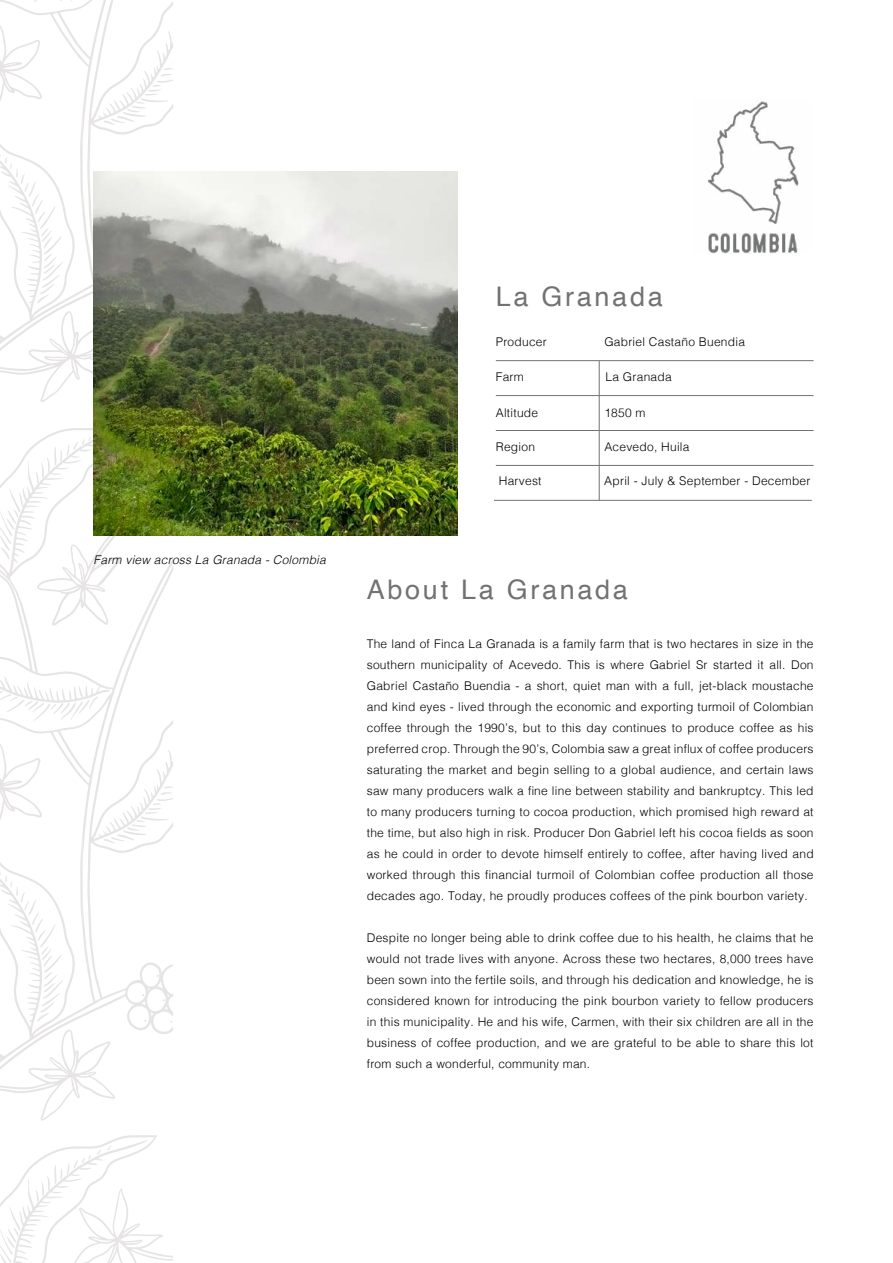
<style>
.page{position:relative;width:893px;height:1263px;background:#fff}
.page>*{position:absolute;margin:0;border:0;box-sizing:border-box;transform-origin:0 0}
.t1{font:27px "Helvetica";letter-spacing:.1em;color:#727273}
.t2{font:300 12px/21px "Helvetica";letter-spacing:.02em;color:#000;text-align:justify}
.t3{font:italic 300 12px "Helvetica";letter-spacing:.02em;color:#000}
</style>
<div class="page">
<svg style="left:0;top:0;width:173px;height:350px"></svg>
<svg style="left:0;top:350px;width:173px;height:913px"></svg>
<svg style="left:0;top:461px;width:61px;height:758px"></svg>
<svg style="left:0;top:740px;width:42px;height:93px"></svg>
<svg style="left:0;top:22px;width:42px;height:93px"></svg>
<svg style="left:104px;top:68px;width:69px;height:57px"></svg>
<svg style="left:104px;top:786px;width:69px;height:57px"></svg>
<svg style="left:0;top:691px;width:98px;height:30px"></svg>
<svg style="left:0;top:1206px;width:20px;height:57px"></svg>
<svg style="left:36px;top:1145px;width:137px;height:118px"></svg>
<svg style="left:0;top:489px;width:20px;height:71px"></svg>
<svg style="left:36px;top:427px;width:137px;height:199px"></svg>
<svg style="left:33px;top:0;width:17px;height:2px"></svg>
<svg style="left:60px;top:0;width:23px;height:2px"></svg>
<svg style="left:0;top:870px;width:63px;height:151px"></svg>
<svg style="left:0;top:152px;width:63px;height:151px"></svg>
<img style="left:94px;top:171px;width:364px;height:365px">
<hr style="left:496px;top:360px;width:318px;height:1px;background:#727273">
<hr style="left:496px;top:430px;width:318px;height:1px;background:#727273">
<hr style="left:496px;top:395px;width:318px;height:1px;background:#727273">
<hr style="left:496px;top:465px;width:318px;height:1px;background:#727273">
<hr style="left:599px;top:361px;width:1px;height:139px;background:#727273">
<img style="left:708px;top:101px;width:91px;height:153px">
<hr style="left:494px;top:500px;width:318px;height:1px;background:#727273">
<p class="t3" style="left:94px;top:549px;width:234px">Farm view across La Granada - Colombia</p>
<h1 class="t1" style="left:496px;top:276px;width:168px">La Granada</h1>
<p class="t2" style="left:496px;top:330px;width:53px">Producer</p>
<p class="t2" style="left:604px;top:330px;width:142px">Gabriel Castaño Buendia</p>
<p class="t2" style="left:496px;top:365px;width:30px">Farm</p>
<p class="t2" style="left:606px;top:365px;width:68px">La Granada</p>
<p class="t2" style="left:496px;top:401px;width:44px">Altitude</p>
<p class="t2" style="left:604px;top:401px;width:43px">1850 m</p>
<p class="t2" style="left:496px;top:436px;width:41px">Region</p>
<p class="t2" style="left:604px;top:436px;width:87px">Acevedo, Huila</p>
<p class="t2" style="left:499px;top:469px;width:44px">Harvest</p>
<p class="t2" style="left:604px;top:470px;width:208px">April - July &amp; September - December</p>
<h1 class="t1" style="left:367px;top:569px;width:263px">About La Granada</h1>
<p class="t2" style="left:367px;top:633px;width:448px">The land of Finca La Granada is a family farm that is two hectares in size in the southern municipality of Acevedo. This is where Gabriel Sr started it all. Don Gabriel Castaño Buendia - a short, quiet man with a full, jet-black moustache and kind eyes - lived through the economic and exporting turmoil of Colombian coffee through the 1990’s, but to this day continues to produce coffee as his preferred crop. Through the 90’s, Colombia saw a great influx of coffee producers saturating the market and begin selling to a global audience, and certain laws saw many producers walk a fine line between stability and bankruptcy. This led to many producers turning to cocoa production, which promised high reward at the time, but also high in risk. Producer Don Gabriel left his cocoa fields as soon as he could in order to devote himself entirely to coffee, after having lived and worked through this financial turmoil of Colombian coffee production all those decades ago. Today, he proudly produces coffees of the pink bourbon variety.</p>
<p class="t2" style="left:367px;top:927px;width:448px">Despite no longer being able to drink coffee due to his health, he claims that he would not trade lives with anyone. Across these two hectares, 8,000 trees have been sown into the fertile soils, and through his dedication and knowledge, he is considered known for introducing the pink bourbon variety to fellow producers in this municipality. He and his wife, Carmen, with their six children are all in the business of coffee production, and we are grateful to be able to share this lot from such a wonderful, community man.</p>
</div>
